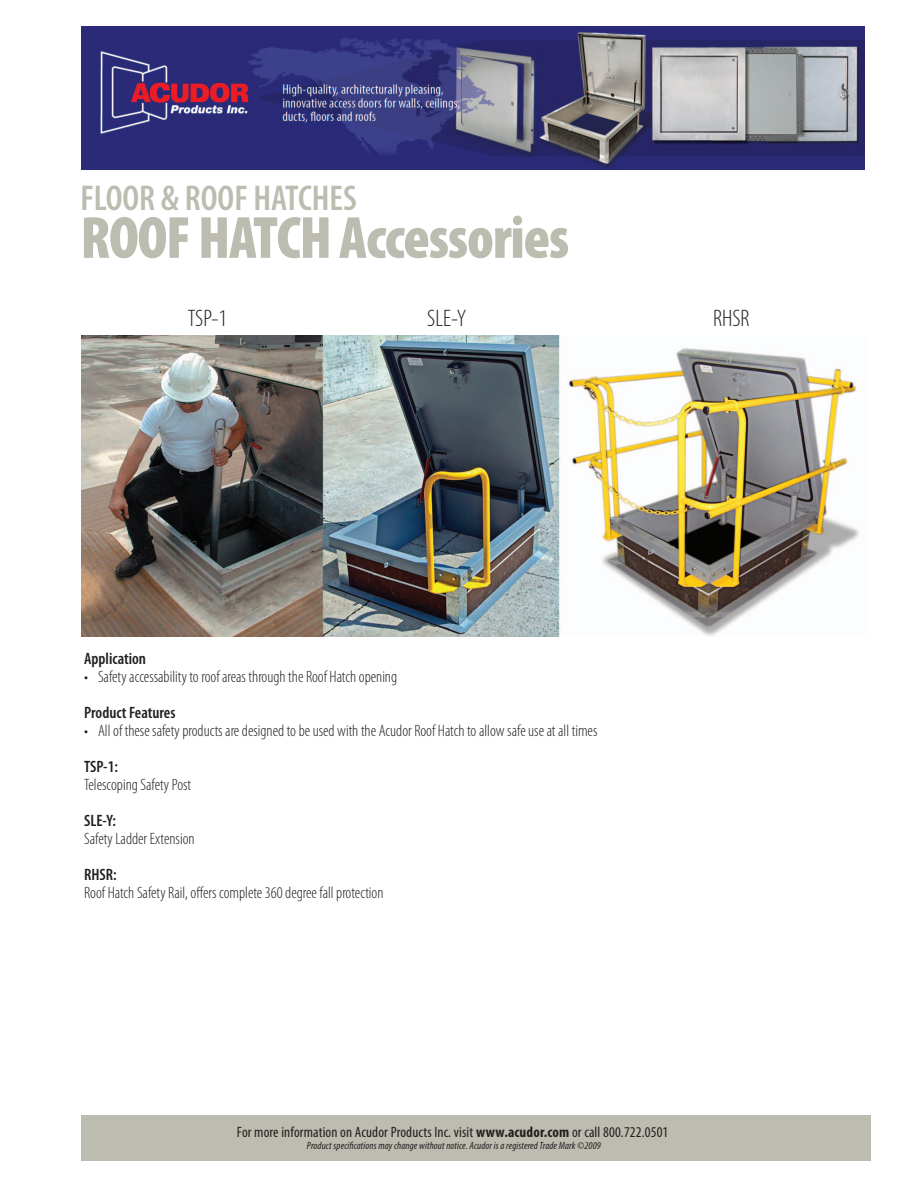
<style>
.page{position:relative;width:918px;height:1188px;background:#fff}
.page>*{position:absolute;margin:0;border:0;box-sizing:border-box;transform-origin:0 0}
.t1{font:900 condensed 60px "Myriad Pro";letter-spacing:-.02em;color:#bcbcb0}
.t2{font:600 condensed 36px "Myriad Pro";color:#bcbcb0}
.t3{font:300 condensed 24px "Myriad Pro";color:#231f20}
.t4{font:300 condensed 16.5px "Myriad Pro";color:#231f20}
.t5{font:600 condensed 16.5px "Myriad Pro";color:#231f20}
.t6{font:condensed 15px "Myriad Pro";letter-spacing:.01em;color:#231f20}
.t7{font:italic condensed 10.5px "Myriad Pro";letter-spacing:.01em;color:#231f20}
.s1{font-weight:700}
</style>
<div class="page">
<img style="left:81px;top:336px;width:778px;height:301px">
<img style="left:81px;top:26px;width:783px;height:143px">
<div style="left:81px;top:1115px;width:789px;height:46px;background:#bcbcb0"></div>
<h2 class="t2" style="left:80px;top:176px;width:278px">FLOOR &amp; ROOF HATCHES</h2>
<h1 class="t1" style="left:80px;top:202px;width:490px">ROOF HATCH Accessories</h1>
<h3 class="t3" style="left:188px;top:309px;width:41px">TSP-1</h3>
<h3 class="t3" style="left:427px;top:310px;width:40px">SLE-Y</h3>
<h3 class="t3" style="left:713px;top:310px;width:38px">RHSR</h3>
<p class="t5" style="left:84px;top:649px;width:63px">Application</p>
<p class="t4" style="left:84px;top:671px;width:315px">• Safety accessability to roof areas through the Roof Hatch opening</p>
<p class="t5" style="left:84px;top:703px;width:93px">Product Features</p>
<p class="t4" style="left:84px;top:725px;width:515px">• All of these safety products are designed to be used with the Acudor Roof Hatch to allow safe use at all times</p>
<p class="t5" style="left:84px;top:757px;width:35px">TSP-1:</p>
<p class="t4" style="left:84px;top:779px;width:109px">Telescoping Safety Post</p>
<p class="t5" style="left:84px;top:811px;width:33px">SLE-Y:</p>
<p class="t4" style="left:84px;top:833px;width:112px">Safety Ladder Extension</p>
<p class="t5" style="left:84px;top:865px;width:34px">RHSR:</p>
<p class="t4" style="left:84px;top:887px;width:301px">Roof Hatch Safety Rail, offers complete 360 degree fall protection</p>
<p class="t6" style="left:237px;top:1123px;width:433px">For more information on Acudor Products Inc. visit <span class="s1">www.acudor.com</span> or call 800.722.0501</p>
<p class="t7" style="left:307px;top:1142px;width:296px">Product specifications may change without notice. Acudor is a registered Trade Mark ©2009</p>
</div>
